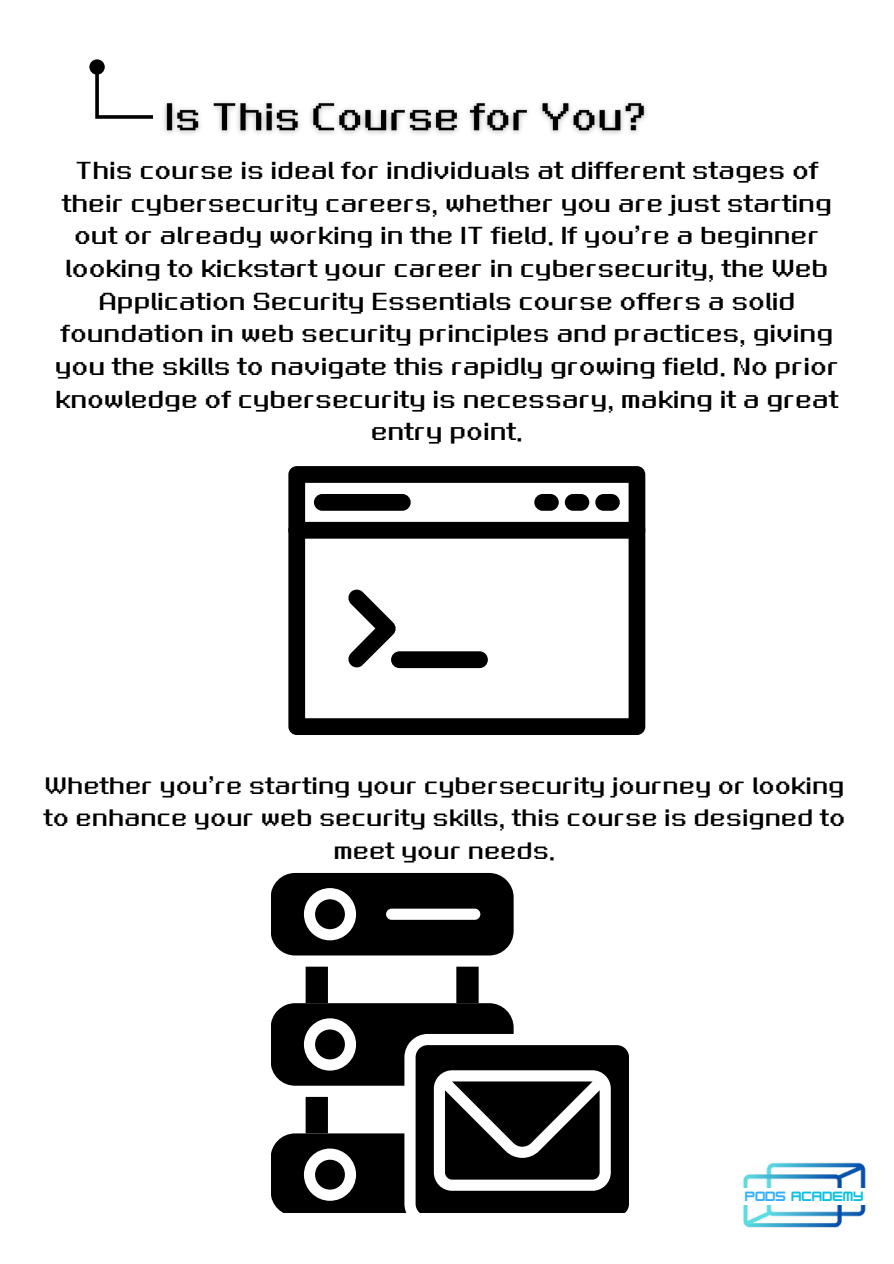
<style>
.page{position:relative;width:894px;height:1264px;background:#fff}
.page>*{position:absolute;margin:0;border:0;box-sizing:border-box;transform-origin:0 0}
.t1{font:24px/32.7px "OT8 bit R";color:#000;text-align:center}
.t2{font:23.25px/32.4px "OT8 bit R";color:#000;text-align:center}
.t3{font:700 11.7px "HK Modular";color:#0cc0df}
.s1{color:#32afff}
</style>
<div class="page">
<svg style="left:89px;top:59px;width:16px;height:16px"></svg>
<svg style="left:95px;top:67px;width:57px;height:52px"></svg>
<img style="left:743px;top:1162px;width:123px;height:66px">
<div style="left:742px;top:1188px;width:123px;height:16px;background:#fff"></div>
<svg style="left:288px;top:466px;width:357px;height:269px"></svg>
<div style="left:288px;top:522px;width:357px;height:16px;background:#000;border-radius:8px"></div>
<svg style="left:347px;top:589px;width:49px;height:79px"></svg>
<div style="left:391px;top:651px;width:96px;height:17px;background:#000;border-radius:8px"></div>
<div style="left:314px;top:494px;width:96px;height:17px;background:#000;border-radius:8px"></div>
<div style="left:595px;top:494px;width:24px;height:17px;background:#000;border-radius:8px"></div>
<div style="left:564px;top:494px;width:25px;height:17px;background:#000;border-radius:8px"></div>
<div style="left:534px;top:494px;width:24px;height:17px;background:#000;border-radius:8px"></div>
<svg style="left:271px;top:873px;width:242px;height:82px;background:#262626"></svg>
<div style="left:315px;top:899px;width:30px;height:30px;background:#000;border-radius:50%"></div>
<svg style="left:271px;top:966px;width:357px;height:246px"></svg>
<img style="left:164px;top:101px;width:483px;height:33px">
<p class="t1" style="left:55px;top:156px;width:785px">This course is ideal for individuals at different stages of their cybersecurity careers, whether you are just starting out or already working in the IT field. If you’re a beginner looking to kickstart your career in cybersecurity, the Web Application Security Essentials course offers a solid foundation in web security principles and practices, giving you the skills to navigate this rapidly growing field. No prior knowledge of cybersecurity is necessary, making it a great entry point.</p>
<p class="t2" style="left:44px;top:771px;width:803px">Whether you’re starting your cybersecurity journey or looking to enhance your web security skills, this course is designed to meet your needs.</p>
<p class="t3" style="left:744px;top:1189px;width:120px"><span class="s1">PODS</span> ACADEMY</p>
</div>
